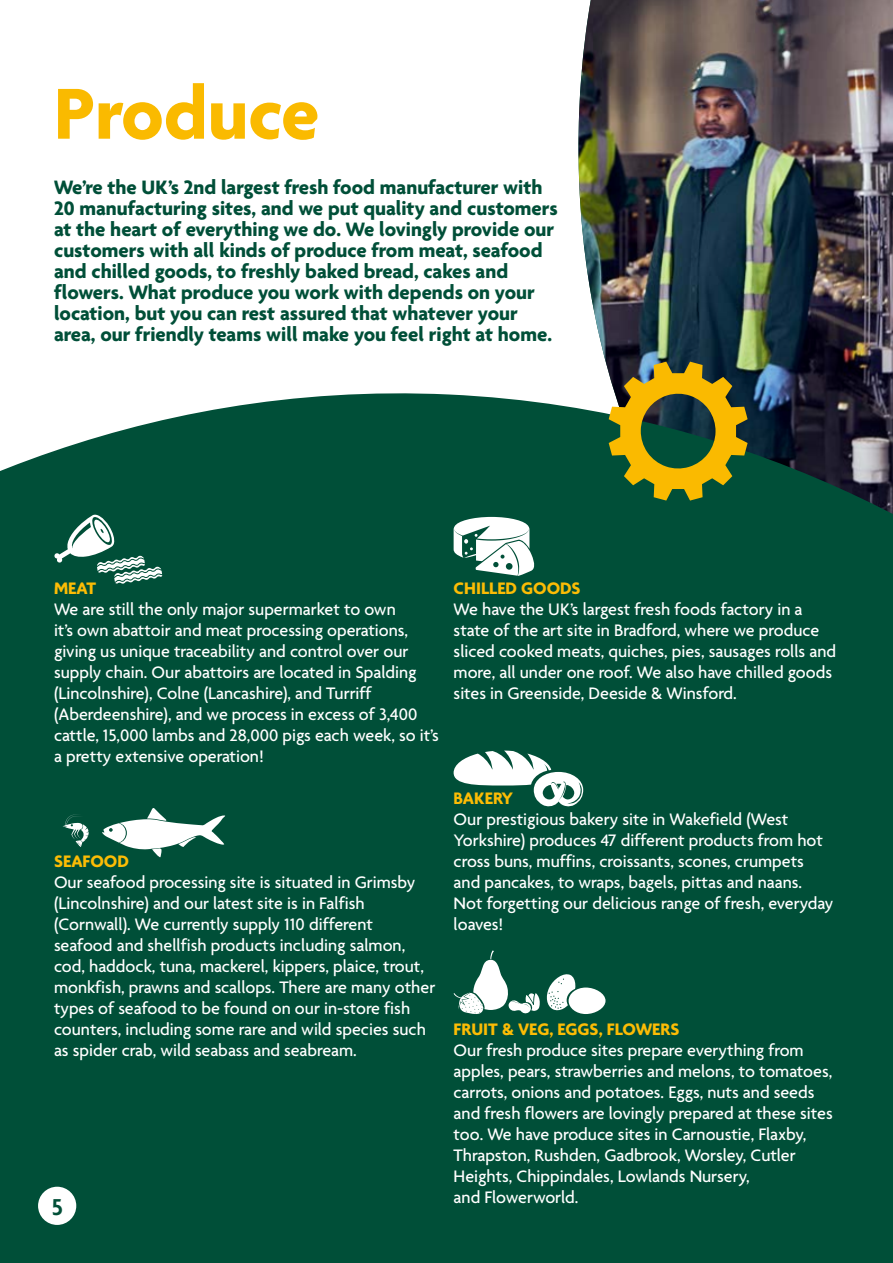
<style>
.page{position:relative;width:893px;height:1263px;background:#fff}
.page>*{position:absolute;margin:0;border:0;box-sizing:border-box;transform-origin:0 0}
.t1{font:700 78px "Morrisons Agenda";color:#faba00}
.t2{font:600 24.9px "Morrisons Agenda";color:#024f38}
.t3{font:700 21px/21px "Morrisons Agenda";color:#004f38}
.t4{font:500 18px/21px "Morrisons Agenda";color:#fff}
.t5{font:700 18px "Morrisons Agenda";color:#fcbc05}
</style>
<div class="page">
<img style="left:578px;top:0;width:315px;height:366px">
<div style="left:0;top:366px;width:893px;height:897px;background:#004f38"></div>
<svg style="left:609px;top:362px;width:139px;height:139px"></svg>
<svg style="left:54px;top:513px;width:108px;height:82px"></svg>
<svg style="left:102px;top:808px;width:124px;height:50px"></svg>
<svg style="left:454px;top:750px;width:129px;height:57px"></svg>
<svg style="left:63px;top:814px;width:26px;height:33px"></svg>
<svg style="left:454px;top:950px;width:151px;height:66px"></svg>
<svg style="left:454px;top:517px;width:81px;height:59px"></svg>
<div style="left:38px;top:1187px;width:38px;height:38px;background:#fff;border-radius:50%"></div>
<p class="t1" style="left:54px;top:66px;width:267px">Produce</p>
<p class="t3" style="left:54px;top:176px;width:505px">We’re the UK’s 2nd largest fresh food manufacturer with 20 manufacturing sites, and we put quality and customers at the heart of everything we do. We lovingly provide our customers with all kinds of produce from meat, seafood and chilled goods, to freshly baked bread, cakes and flowers. What produce you work with depends on your location, but you can rest assured that whatever your area, our friendly teams will make you feel right at home.</p>
<p class="t5" style="left:54px;top:577px;width:44px">MEAT</p>
<p class="t4" style="left:54px;top:599px;width:386px">We are still the only major supermarket to own<br>it’s own abattoir and meat processing operations, giving us unique traceability and control over our supply chain. Our abattoirs are located in Spalding (Lincolnshire), Colne (Lancashire), and Turriff (Aberdeenshire), and we process in excess of 3,400 cattle, 15,000 lambs and 28,000 pigs each week, so it’s a pretty extensive operation!</p>
<p class="t5" style="left:54px;top:850px;width:76px">SEAFOOD</p>
<p class="t4" style="left:54px;top:872px;width:383px">Our seafood processing site is situated in Grimsby (Lincolnshire) and our latest site is in Falfish (Cornwall). We currently supply 110 different seafood and shellfish products including salmon, cod, haddock, tuna, mackerel, kippers, plaice, trout, monkfish, prawns and scallops. There are many other types of seafood to be found on our in-store fish counters, including some rare and wild species such as spider crab, wild seabass and seabream.</p>
<p class="t2" style="left:51px;top:1191px;width:13px">5</p>
<p class="t5" style="left:454px;top:577px;width:128px">CHILLED GOODS</p>
<p class="t4" style="left:454px;top:599px;width:384px">We have the UK’s largest fresh foods factory in a state of the art site in Bradford, where we produce sliced cooked meats, quiches, pies, sausages rolls and more, all under one roof. We also have chilled goods sites in Greenside, Deeside &amp; Winsford.</p>
<p class="t5" style="left:454px;top:787px;width:61px">BAKERY</p>
<p class="t4" style="left:454px;top:809px;width:381px">Our prestigious bakery site in Wakefield (West Yorkshire) produces 47 different products from hot cross buns, muffins, croissants, scones, crumpets and pancakes, to wraps, bagels, pittas and naans.<br>Not forgetting our delicious range of fresh, everyday loaves!</p>
<p class="t5" style="left:454px;top:1018px;width:227px">FRUIT &amp; VEG, EGGS, FLOWERS</p>
<p class="t4" style="left:454px;top:1040px;width:381px">Our fresh produce sites prepare everything from apples, pears, strawberries and melons, to tomatoes, carrots, onions and potatoes. Eggs, nuts and seeds and fresh flowers are lovingly prepared at these sites too. We have produce sites in Carnoustie, Flaxby, Thrapston, Rushden, Gadbrook, Worsley, Cutler Heights, Chippindales, Lowlands Nursery,<br>and Flowerworld.</p>
</div>
